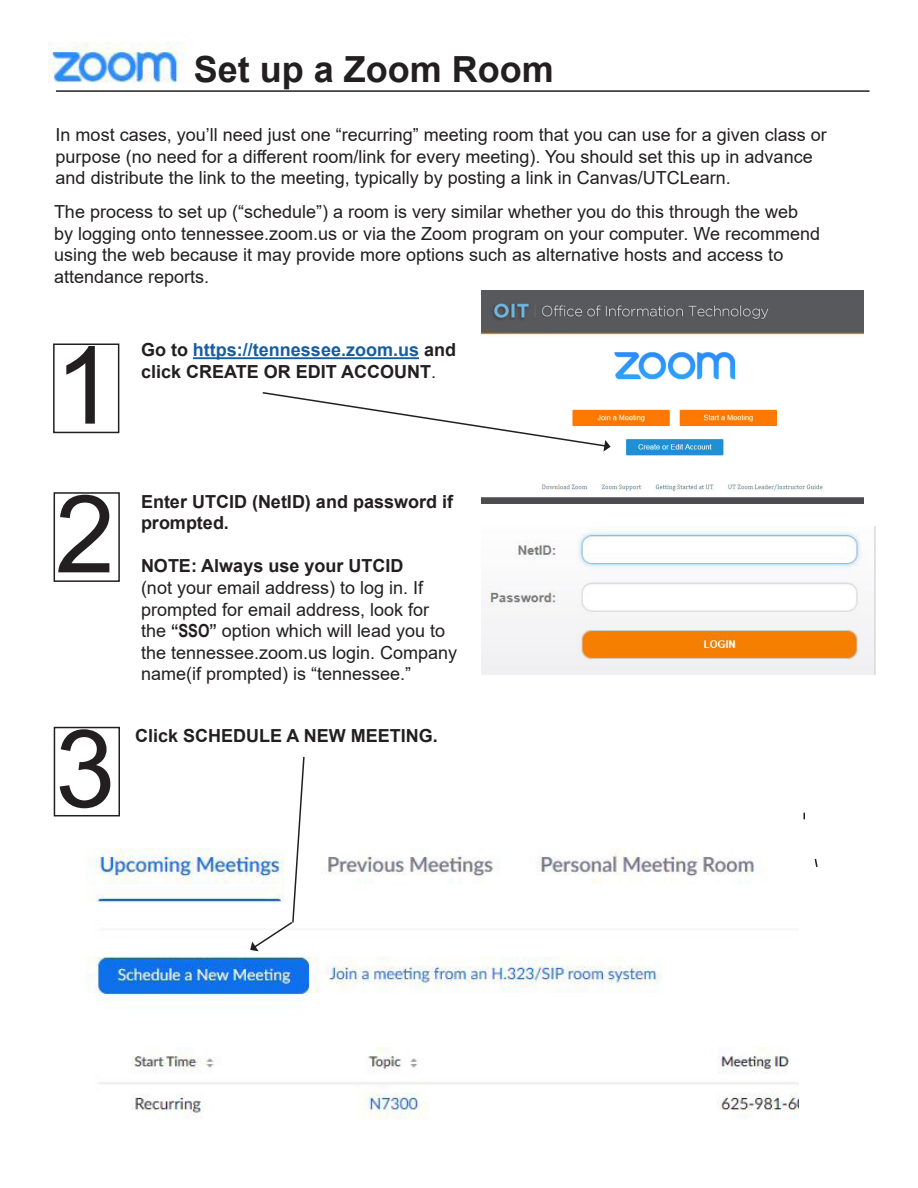
<style>
.page{position:relative;width:918px;height:1188px;background:#fff}
.page>*{position:absolute;margin:0;border:0;box-sizing:border-box;transform-origin:0 0}
.t1{font:108px "Arial";color:#231f20}
.t2{font:700 36px "Arial";color:#231f20}
.t3{font:18px/21.6px "Arial";color:#231f20}
.t4{font:700 18px/21.6px "Arial";color:#231f20}
.s1{color:#175d9e}
.s2{font-weight:400}
.s3{font-weight:700}
.s4{font-family:"Arial Narrow";font-weight:700}
</style>
<div class="page">
<svg style="left:803px;top:813px;width:2px;height:6px"></svg>
<div style="left:53px;top:344px;width:66px;height:89px;border:2px solid #231f20"></div>
<hr style="left:193px;top:357px;width:226px;height:2px;background:#175d9e">
<div style="left:54px;top:492px;width:66px;height:90px;border:2px solid #231f20"></div>
<div style="left:54px;top:727px;width:66px;height:89px;border:2px solid #231f20"></div>
<svg style="left:814px;top:858px;width:4px;height:9px"></svg>
<img style="left:49px;top:43px;width:136px;height:40px">
<hr style="left:56px;top:90px;width:814px;height:2px;background:#231f20">
<img style="left:482px;top:290px;width:382px;height:214px">
<img style="left:482px;top:526px;width:394px;height:149px">
<svg style="left:262px;top:391px;width:349px;height:61px"></svg>
<img style="left:86px;top:849px;width:712px;height:271px">
<svg style="left:250px;top:756px;width:55px;height:195px"></svg>
<p class="t2" style="left:194px;top:44px;width:362px">Set up a Zoom Room</p>
<p class="t3" style="left:56px;top:124px;width:773px">In most cases, you’ll need just one “recurring” meeting room that you can use for a given class or purpose (no need for a different room/link for every meeting). You should set this up in advance and distribute the link to the meeting, typically by posting a link in Canvas/UTCLearn.</p>
<p class="t3" style="left:54px;top:201px;width:768px">The process to set up (“schedule”) a room is very similar whether you do this through the web by logging onto tennessee.zoom.us or via the Zoom program on your computer. We recommend using the web because it may provide more options such as alternative hosts and access to attendance reports.</p>
<p class="t1" style="left:55px;top:311px;width:62px">1</p>
<p class="t4" style="left:141px;top:339px;width:317px">Go to <span class="s1">https://tennessee.zoom.us</span> and click CREATE OR EDIT ACCOUNT<span class="s2">.</span></p>
<p class="t1" style="left:55px;top:460px;width:62px">2</p>
<p class="t4" style="left:141px;top:491px;width:314px">Enter UTCID (NetID) and password if prompted.</p>
<p class="t3" style="left:141px;top:555px;width:318px"><span class="s3">NOTE: Always use your UTCID<br></span>(not your email address) to log in. If prompted for email address, look for the <span class="s4">“SSO”</span> option which will lead you to the tennessee.zoom.us login. Company name(if prompted) is “tennessee.”</p>
<p class="t1" style="left:55px;top:695px;width:62px">3</p>
<p class="t4" style="left:135px;top:725px;width:304px">Click SCHEDULE A NEW MEETING.</p>
</div>
